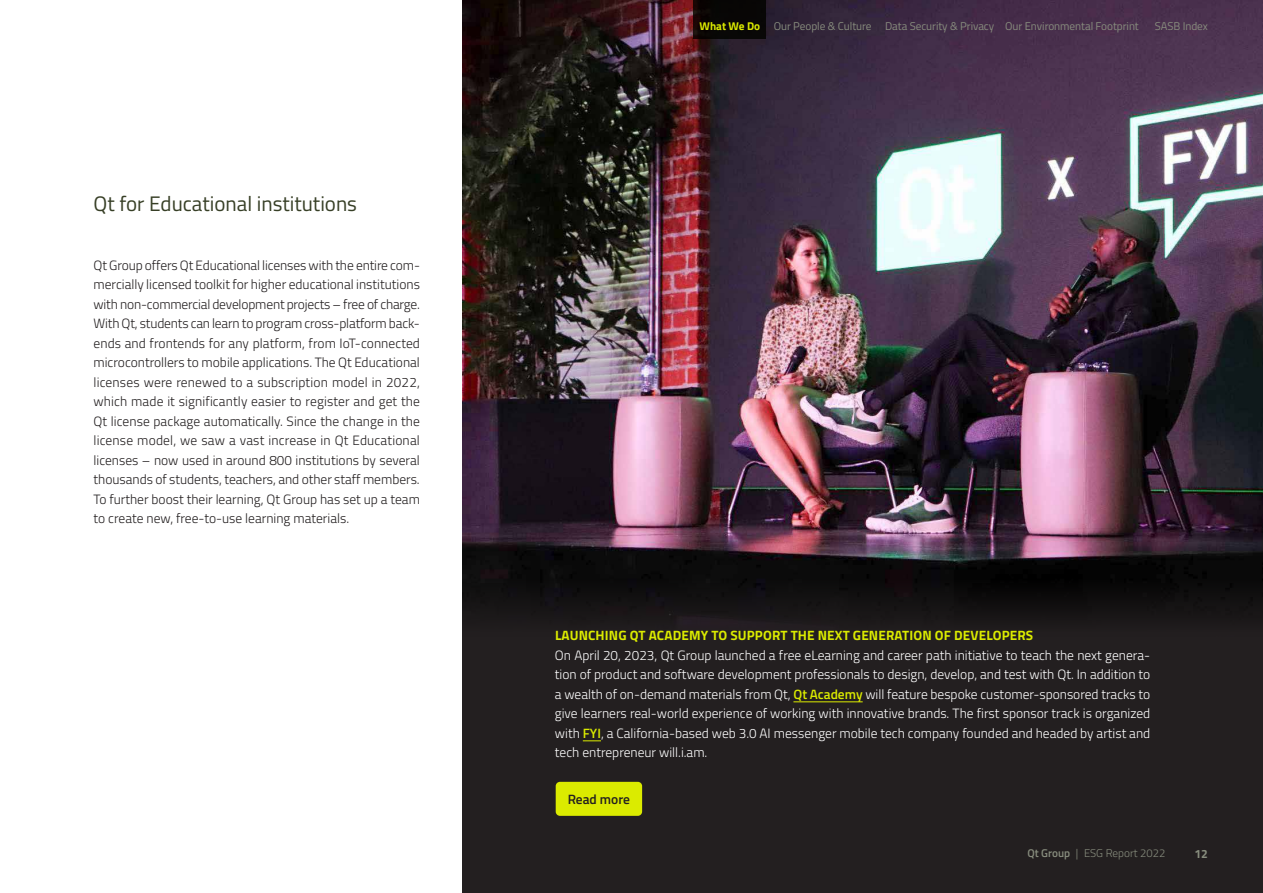
<style>
.page{position:relative;width:1263px;height:893px;background:#fff}
.page>*{position:absolute;margin:0;border:0;box-sizing:border-box;transform-origin:0 0}
.t1{font:21px "Titillium Web";color:#373f26}
.t2{font:300 13.5px/19.5px "Titillium Web";color:#231f20;text-align:justify}
.t3{font:300 13.5px/19.5px "Titillium Web";color:#fff;text-align:justify}
.t4{font:700 13.5px "Titillium Web";letter-spacing:.01em;color:#dbeb00}
.t5{font:600 13.5px "Titillium Web";color:#231f20}
.t6{font:700 12px "Titillium Web";color:#878c7d}
.t7{font:11.25px "Titillium Web";letter-spacing:-.005em;color:#878c7d}
.t8{font:300 11.25px "Titillium Web";color:#878c7d}
.s1{font-weight:700;color:#dbeb00}
.s2{font-weight:600;color:#dbeb00}
.s3{font-weight:600}
</style>
<div class="page">
<div style="left:463px;top:570px;width:800px;height:323px;background:#231f20"></div>
<img style="left:462px;top:0;width:801px;height:637px">
<div style="left:693px;top:0;width:73px;height:38px;background:#080605"></div>
<hr style="left:793px;top:701px;width:70px;height:1px;background:#dbeb00">
<svg style="left:583px;top:740px;width:18px;height:1px"></svg>
<div style="left:556px;top:782px;width:86px;height:34px;background:#dbeb00;border-radius:4px"></div>
<h1 class="t1" style="left:94px;top:189px;width:265px">Qt for Educational institutions</h1>
<p class="t2" style="left:94px;top:255px;width:328px">Qt Group offers Qt Educational licenses with the entire com&shy;mercially licensed toolkit for higher educational institutions with non-commercial development projects – free of charge.<br>With Qt, students can learn to program cross-platform back&shy;ends and frontends for any platform, from IoT-connected microcontrollers to mobile applications. The Qt Educational licenses were renewed to a subscription model in 2022, which made it significantly easier to register and get the Qt license package automatically. Since the change in the license model, we saw a vast increase in Qt Educational licenses – now used in around 800 institutions by several thousands of students, teachers, and other staff members.<br>To further boost their learning, Qt Group has set up a team to create new, free-to-use learning materials.</p>
<p class="t7" style="left:699px;top:18px;width:441px"><span class="s1">What We Do</span> Our People &amp; Culture Data Security &amp; Privacy Our Environmental Footprint</p>
<p class="t7" style="left:1155px;top:18px;width:55px">SASB Index</p>
<p class="t4" style="left:555px;top:625px;width:480px">LAUNCHING QT ACADEMY TO SUPPORT THE NEXT GENERATION OF DEVELOPERS</p>
<p class="t3" style="left:555px;top:645px;width:597px">On April 20, 2023, Qt Group launched a free eLearning and career path initiative to teach the next genera&shy;tion of product and software development professionals to design, develop, and test with Qt. In addition to a wealth of on-demand materials from Qt, <span class="s2">Qt Academy</span> will feature bespoke customer-sponsored tracks to give learners real-world experience of working with innovative brands. The first sponsor track is organized with <span class="s2">FYI</span>, a California-based web 3.0 AI messenger mobile tech company founded and headed by artist and tech entrepreneur will.i.am.</p>
<p class="t5" style="left:568px;top:789px;width:64px">Read more</p>
<p class="t8" style="left:1027px;top:845px;width:140px"><span class="s3">Qt Group</span> | ESG Report 2022</p>
<p class="t6" style="left:1194px;top:844px;width:15px">12</p>
</div>
